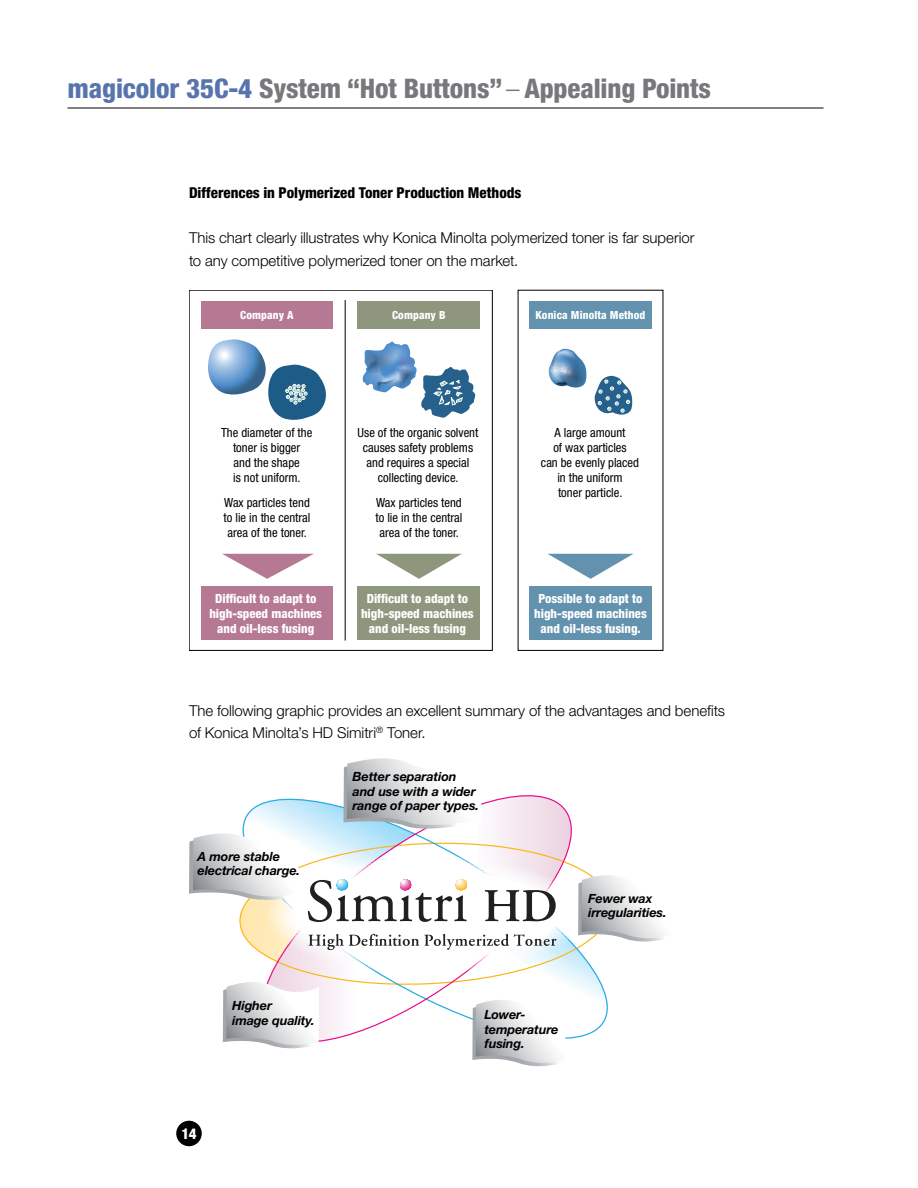
<style>
.page{position:relative;width:918px;height:1188px;background:#fff}
.page>*{position:absolute;margin:0;border:0;box-sizing:border-box;transform-origin:0 0}
.t1{font:800 condensed 27px "Helvetica Neue LT Std";letter-spacing:-.005em;color:#77787b}
.t2{font:300 15px/22.5px "Helvetica Neue LT Std";letter-spacing:-.005em;color:#000}
.t3{font:800 condensed 15px "Helvetica Neue LT Std";color:#000}
.t4{font:800 condensed 15px "Helvetica Neue LT Std";color:#fff}
.t5{font:italic 700 12.75px/14.4px "Helvetica Neue LT Std";letter-spacing:-.01em;color:#000}
.t6{font:condensed 12.6px/15.1px "Helvetica Neue LT Std";color:#000;text-align:center}
.t7{font:800 condensed 12.6px/15.1px "Helvetica Neue LT Std";color:#fff;text-align:center}
.t8{font:800 condensed 11.25px "Helvetica Neue LT Std";letter-spacing:.01em;color:#fff}
.s1{color:#5874ad}
.s2{font-weight:300}
</style>
<div class="page">
<div style="left:176px;top:1121px;width:26px;height:25px;background:#000;border-radius:50%"></div>
<div style="left:529px;top:302px;width:123px;height:27px;background:#6292ae"></div>
<div style="left:529px;top:587px;width:123px;height:53px;background:#6292ae"></div>
<svg style="left:548px;top:554px;width:85px;height:25px"></svg>
<svg style="left:595px;top:376px;width:38px;height:39px"></svg>
<svg style="left:549px;top:349px;width:37px;height:39px"></svg>
<div style="left:201px;top:302px;width:132px;height:27px;background:#b67994"></div>
<div style="left:201px;top:587px;width:132px;height:53px;background:#b67994"></div>
<svg style="left:223px;top:554px;width:90px;height:25px"></svg>
<svg style="left:208px;top:339px;width:118px;height:81px"></svg>
<div style="left:358px;top:302px;width:122px;height:27px;background:#8e977e"></div>
<div style="left:358px;top:587px;width:122px;height:53px;background:#8e977e"></div>
<svg style="left:376px;top:554px;width:86px;height:25px"></svg>
<svg style="left:363px;top:342px;width:112px;height:76px"></svg>
<div style="left:189px;top:290px;width:304px;height:361px;border:1px solid #000"></div>
<hr style="left:345px;top:300px;width:1px;height:341px;background:#000">
<svg style="left:239px;top:825px;width:369px;height:210px"></svg>
<svg style="left:243px;top:778px;width:346px;height:264px"></svg>
<img style="left:265px;top:854px;width:321px;height:121px">
<svg style="left:485px;top:890px;width:71px;height:31px"></svg>
<svg style="left:309px;top:934px;width:247px;height:16px"></svg>
<svg style="left:308px;top:879px;width:159px;height:43px"></svg>
<svg style="left:189px;top:833px;width:109px;height:71px"></svg>
<svg style="left:223px;top:982px;width:96px;height:67px"></svg>
<svg style="left:472px;top:1000px;width:94px;height:67px"></svg>
<svg style="left:578px;top:875px;width:86px;height:71px"></svg>
<svg style="left:344px;top:758px;width:137px;height:75px"></svg>
<hr style="left:68px;top:108px;width:756px;height:1px;background:#000">
<h1 class="t1" style="left:68px;top:72px;width:645px"><span class="s1">magicolor 35C-4</span> System “Hot Buttons” <span class="s2">–</span> Appealing Points</h1>
<p class="t3" style="left:189px;top:184px;width:334px">Differences in Polymerized Toner Production Methods</p>
<p class="t2" style="left:189px;top:227px;width:507px">This chart clearly illustrates why Konica Minolta polymerized toner is far superior to any competitive polymerized toner on the market.</p>
<p class="t8" style="left:240px;top:308px;width:55px">Company A</p>
<p class="t8" style="left:392px;top:308px;width:55px">Company B</p>
<p class="t6" style="left:221px;top:424px;width:93px">The diameter of the toner is bigger<br>and the shape<br>is not uniform.</p>
<p class="t6" style="left:224px;top:495px;width:88px">Wax particles tend to lie in the central area of the toner.</p>
<p class="t7" style="left:209px;top:590px;width:114px">Difficult to adapt to high-speed machines and oil-less fusing</p>
<p class="t6" style="left:358px;top:424px;width:122px">Use of the organic solvent causes safety problems and requires a special collecting device.</p>
<p class="t6" style="left:376px;top:495px;width:88px">Wax particles tend to lie in the central area of the toner.</p>
<p class="t7" style="left:361px;top:590px;width:114px">Difficult to adapt to high-speed machines and oil-less fusing</p>
<p class="t8" style="left:536px;top:308px;width:111px">Konica Minolta Method</p>
<p class="t6" style="left:541px;top:424px;width:100px">A large amount<br>of wax particles<br>can be evenly placed in the uniform<br>toner particle.</p>
<p class="t7" style="left:534px;top:590px;width:114px">Possible to adapt to high-speed machines and oil-less fusing.</p>
<p class="t2" style="left:189px;top:699px;width:538px">The following graphic provides an excellent summary of the advantages and benefits of Konica Minolta’s HD Simitri<sup>®</sup> Toner.</p>
<p class="t5" style="left:198px;top:849px;width:104px">A more stable electrical charge.</p>
<p class="t5" style="left:232px;top:998px;width:84px">Higher<br>image quality.</p>
<p class="t4" style="left:182px;top:1124px;width:16px">14</p>
<p class="t5" style="left:353px;top:769px;width:128px">Better separation and use with a wider range of paper types.</p>
<p class="t5" style="left:588px;top:891px;width:80px">Fewer wax irregularities.</p>
<p class="t5" style="left:484px;top:1007px;width:76px">Lower&shy;temperature fusing.</p>
</div>
